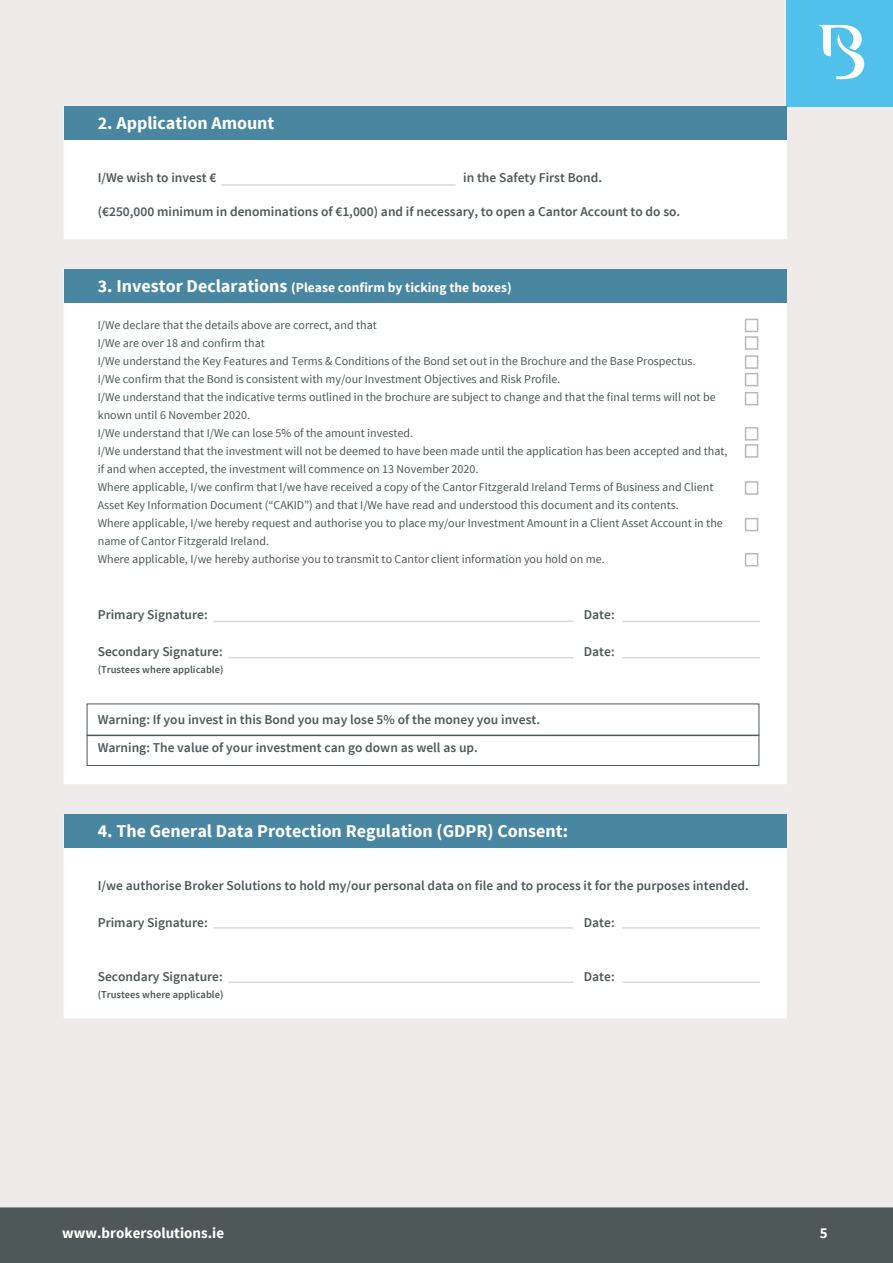
<style>
.page{position:relative;width:893px;height:1263px;background:#fff}
.page>*{position:absolute;margin:0;border:0;box-sizing:border-box;transform-origin:0 0}
.t1{font:700 18px "Source Sans Pro";color:#fff}
.t2{font:700 15px "Source Sans Pro";color:#fff}
.t3{font:600 13.5px/28.5px "Source Sans Pro";color:#4f5859}
.t4{font:700 13.5px "Source Sans Pro";color:#fff}
.t5{font:12px/18px "Source Sans Pro";color:#4f5859}
.t6{font:600 10.5px "Source Sans Pro";color:#4f5859}
.s1{font-size:18px}
</style>
<div class="page">
<div style="left:0;top:1208px;width:893px;height:55px;background:#4f5859"></div>
<div style="left:0;top:0;width:893px;height:1208px;background:#eeebea"></div>
<div style="left:787px;top:0;width:106px;height:106px;background:#4fc1ea"></div>
<svg style="left:818px;top:25px;width:46px;height:54px"></svg>
<div style="left:64px;top:106px;width:723px;height:133px;background:#fff"></div>
<div style="left:64px;top:106px;width:723px;height:33px;background:#4986a1"></div>
<hr style="left:222px;top:184px;width:234px;height:2px;background:#ddd8d6">
<div style="left:64px;top:269px;width:723px;height:515px;background:#fff"></div>
<div style="left:64px;top:269px;width:723px;height:33px;background:#4986a1"></div>
<div style="left:87px;top:703px;width:672px;height:63px;border:1px solid #4f5859"></div>
<hr style="left:214px;top:621px;width:359px;height:1px;background:#ddd8d6">
<hr style="left:229px;top:657px;width:344px;height:1px;background:#ddd8d6">
<hr style="left:622px;top:621px;width:138px;height:1px;background:#ddd8d6">
<hr style="left:622px;top:657px;width:138px;height:1px;background:#ddd8d6">
<hr style="left:87px;top:735px;width:672px;height:1px;background:#4f5859">
<div style="left:745px;top:319px;width:13px;height:13px;border:2px solid #bcb8b9"></div>
<div style="left:745px;top:336px;width:13px;height:14px;border:2px solid #bcb8b9"></div>
<div style="left:745px;top:355px;width:13px;height:14px;border:2px solid #bcb8b9"></div>
<div style="left:745px;top:373px;width:13px;height:13px;border:2px solid #bcb8b9"></div>
<div style="left:745px;top:392px;width:13px;height:13px;border:2px solid #bcb8b9"></div>
<div style="left:745px;top:444px;width:13px;height:14px;border:2px solid #bcb8b9"></div>
<div style="left:745px;top:481px;width:13px;height:14px;border:2px solid #bcb8b9"></div>
<div style="left:745px;top:518px;width:13px;height:13px;border:2px solid #bcb8b9"></div>
<div style="left:745px;top:427px;width:13px;height:14px;border:2px solid #bcb8b9"></div>
<div style="left:745px;top:553px;width:13px;height:13px;border:2px solid #bcb8b9"></div>
<div style="left:64px;top:814px;width:723px;height:204px;background:#fff"></div>
<div style="left:64px;top:814px;width:723px;height:33px;background:#4986a1"></div>
<hr style="left:214px;top:927px;width:359px;height:2px;background:#ddd8d6">
<hr style="left:229px;top:981px;width:344px;height:2px;background:#ddd8d6">
<hr style="left:622px;top:927px;width:138px;height:2px;background:#ddd8d6">
<hr style="left:622px;top:981px;width:138px;height:2px;background:#ddd8d6">
<h1 class="t1" style="left:98px;top:112px;width:178px">2. Application Amount</h1>
<p class="t3" style="left:98px;top:163px;width:120px">I/We wish to invest €</p>
<p class="t3" style="left:463px;top:163px;width:140px">in the Safety First Bond.</p>
<p class="t3" style="left:98px;top:198px;width:584px">(€250,000 minimum in denominations of €1,000) and if necessary, to open a Cantor Account to do so.</p>
<p class="t4" style="left:98px;top:279px;width:415px"><span class="s1">3. Investor Declarations</span> (Please confirm by ticking the boxes)</p>
<p class="t5" style="left:98px;top:317px;width:631px">I/We declare that the details above are correct, and that<br>I/We are over 18 and confirm that<br>I/We understand the Key Features and Terms &amp; Conditions of the Bond set out in the Brochure and the Base Prospectus.<br>I/We confirm that the Bond is consistent with my/our Investment Objectives and Risk Profile.<br>I/We understand that the indicative terms outlined in the brochure are subject to change and that the final terms will not be known until 6 November 2020.<br>I/We understand that I/We can lose 5% of the amount invested.<br>I/We understand that the investment will not be deemed to have been made until the application has been accepted and that, if and when accepted, the investment will commence on 13 November 2020.<br>Where applicable, I/we confirm that I/we have received a copy of the Cantor Fitzgerald Ireland Terms of Business and Client Asset Key Information Document (“CAKID”) and that I/We have read and understood this document and its contents.<br>Where applicable, I/we hereby request and authorise you to place my/our Investment Amount in a Client Asset Account in the name of Cantor Fitzgerald Ireland.<br>Where applicable, I/we hereby authorise you to transmit to Cantor client information you hold on me.</p>
<p class="t3" style="left:98px;top:600px;width:111px">Primary Signature:</p>
<p class="t3" style="left:584px;top:600px;width:32px">Date:</p>
<p class="t3" style="left:98px;top:638px;width:126px">Secondary Signature:</p>
<p class="t3" style="left:584px;top:638px;width:32px">Date:</p>
<p class="t6" style="left:98px;top:663px;width:127px">(Trustees where applicable)</p>
<p class="t3" style="left:98px;top:705px;width:444px">Warning: If you invest in this Bond you may lose 5% of the money you invest.<br>Warning: The value of your investment can go down as well as up.</p>
<h1 class="t1" style="left:98px;top:819px;width:472px">4. The General Data Protection Regulation (GDPR) Consent:</h1>
<p class="t3" style="left:98px;top:871px;width:653px">I/we authorise Broker Solutions to hold my/our personal data on file and to process it for the purposes intended.</p>
<p class="t3" style="left:98px;top:909px;width:111px">Primary Signature:</p>
<p class="t3" style="left:584px;top:909px;width:32px">Date:</p>
<p class="t3" style="left:98px;top:963px;width:126px">Secondary Signature:</p>
<p class="t3" style="left:584px;top:963px;width:32px">Date:</p>
<p class="t6" style="left:98px;top:987px;width:127px">(Trustees where applicable)</p>
<p class="t2" style="left:62px;top:1223px;width:163px">www.brokersolutions.ie</p>
<p class="t2" style="left:820px;top:1224px;width:9px">5</p>
</div>
